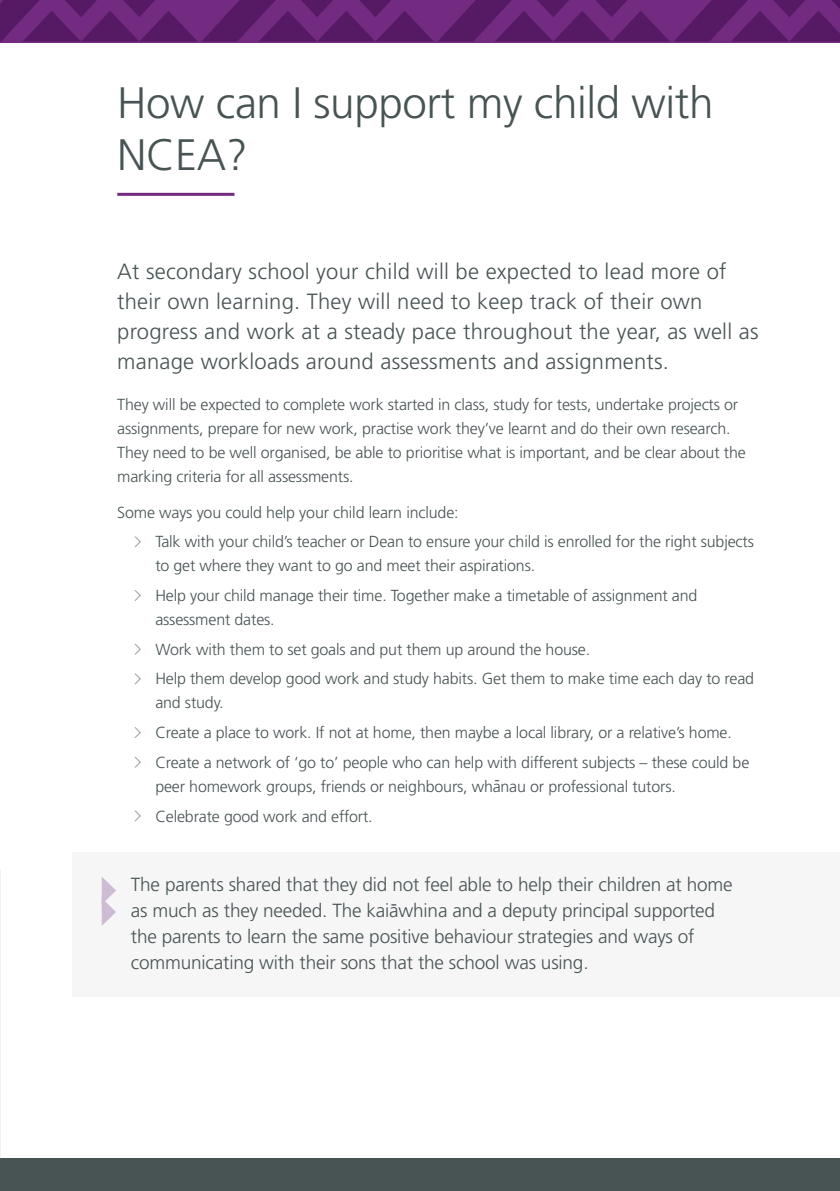
<style>
.page{position:relative;width:840px;height:1191px;background:#fff}
.page>*{position:absolute;margin:0;border:0;box-sizing:border-box;transform-origin:0 0}
.t1{font:300 44px/52px "Frutiger";letter-spacing:-.01em;color:#485354}
.t2{font:300 22px/30px "Frutiger";letter-spacing:.01em;color:#485354}
.t3{font:300 19px/26px "Frutiger";letter-spacing:-.01em;color:#485354}
.t4{font:300 16px/29.6px "Frutiger";letter-spacing:-.01em;color:#485354}
</style>
<div class="page">
<svg style="left:0;top:41px;width:839px;height:1px"></svg>
<svg style="left:0;top:0;width:839px;height:41px"></svg>
<div style="left:0;top:1158px;width:839px;height:33px;background:#485354"></div>
<svg style="left:134px;top:536px;width:7px;height:12px"></svg>
<svg style="left:134px;top:590px;width:7px;height:11px"></svg>
<svg style="left:134px;top:643px;width:7px;height:12px"></svg>
<svg style="left:134px;top:673px;width:7px;height:12px"></svg>
<svg style="left:134px;top:727px;width:7px;height:11px"></svg>
<svg style="left:134px;top:756px;width:7px;height:12px"></svg>
<svg style="left:134px;top:810px;width:7px;height:12px"></svg>
<div style="left:72px;top:852px;width:767px;height:145px;background:#f6f6f6"></div>
<svg style="left:102px;top:877px;width:14px;height:49px"></svg>
<hr style="left:117px;top:193px;width:117px;height:3px;background:#732a81">
<h1 class="t1" style="left:117px;top:77px;width:597px">How can I support my child with<br>NCEA?</h1>
<p class="t2" style="left:117px;top:257px;width:642px">At secondary school your child will be expected to lead more of their own learning. They will need to keep track of their own progress and work at a steady pace throughout the year, as well as manage workloads around assessments and assignments.</p>
<p class="t4" style="left:117px;top:393px;width:629px;line-height:24px">They will be expected to complete work started in class, study for tests, undertake projects or assignments, prepare for new work, practise work they’ve learnt and do their own research.<br>They need to be well organised, be able to prioritise what is important, and be clear about the marking criteria for all assessments.</p>
<p class="t4" style="left:155px;top:497px;width:599px;text-indent:-38px">Some ways you could help your child learn include:<br>Talk with your child’s teacher or Dean to ensure your child is enrolled for the right subjects</p>
<p class="t4" style="left:155px;top:551px;width:543px">to get where they want to go and meet their aspirations.<br>Help your child manage their time. Together make a timetable of assignment and</p>
<p class="t4" style="left:155px;top:604px;width:600px">assessment dates.<br>Work with them to set goals and put them up around the house.<br>Help them develop good work and study habits. Get them to make time each day to read</p>
<p class="t4" style="left:155px;top:688px;width:595px">and study.<br>Create a place to work. If not at home, then maybe a local library, or a relative’s home.<br>Create a network of ‘go to’ people who can help with different subjects – these could be</p>
<p class="t4" style="left:155px;top:771px;width:522px">peer homework groups, friends or neighbours, wha-nau or professional tutors.<br>Celebrate good work and effort.</p>
<p class="t3" style="left:131px;top:871px;width:603px">The parents shared that they did not feel able to help their children at home as much as they needed. The kaia-whina and a deputy principal supported the parents to learn the same positive behaviour strategies and ways of communicating with their sons that the school was using.</p>
</div>
